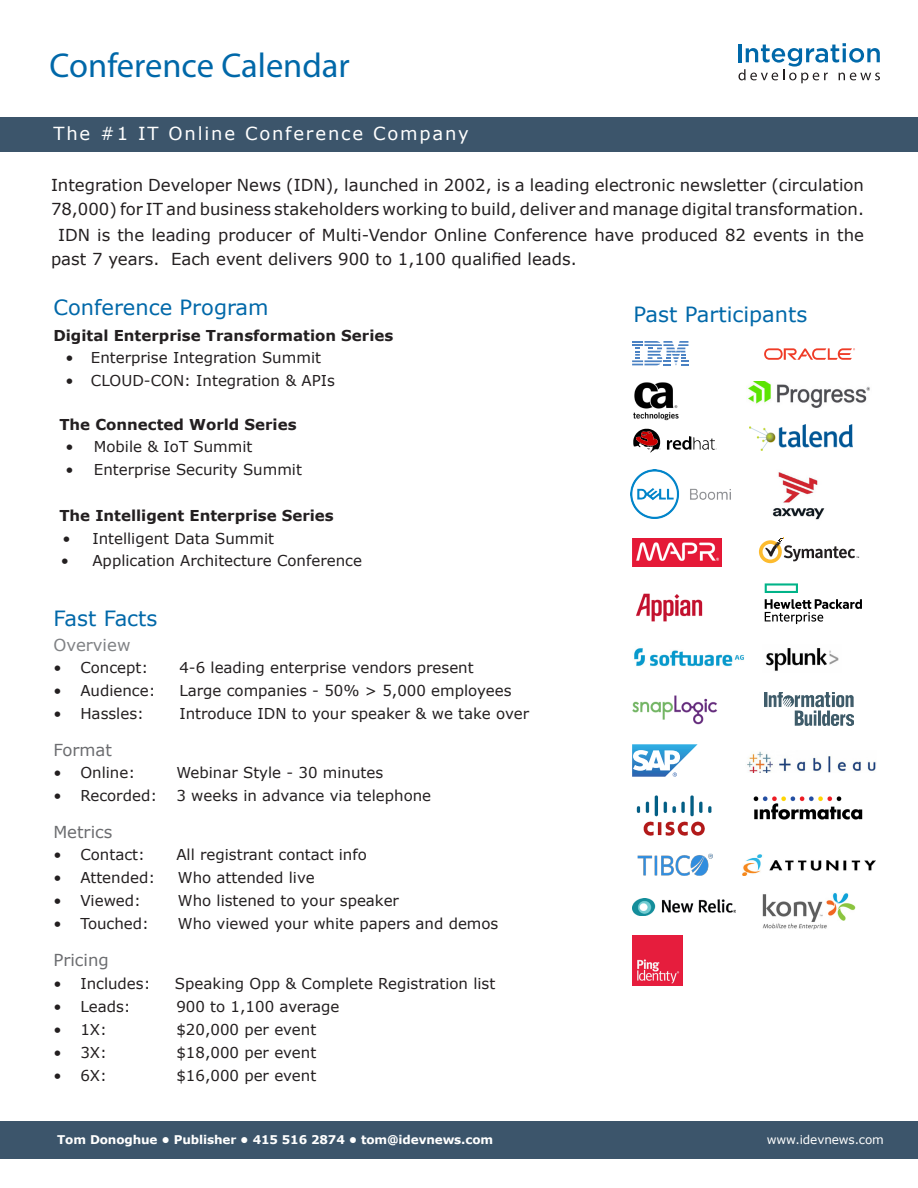
<style>
.page{position:relative;width:918px;height:1188px;background:#fff}
.page>*{position:absolute;margin:0;border:0;box-sizing:border-box;transform-origin:0 0}
.page_title{font:34.5px "Myriad Pro";color:#0068a9}
.fieldset{font:21px "Verdana";color:#0068a9}
.subheader{font:18px "Verdana";letter-spacing:.1em;color:#fff}
.intro_para{font:16.5px/24px "Verdana";color:#231f20}
.data_sheet_bullets{font:16.5px "Verdana";color:#6c6d70}
.overview_sub_header{font:16.5px "Verdana";color:#808285}
.t1{font:15px "Verdana";color:#231f20}
.program_title{font:700 15px "Verdana";color:#231f20}
.t2{font:700 12px "Verdana";letter-spacing:-.01em;color:#fff}
.t3{font:12px "Verdana";letter-spacing:-.01em;color:#fff}
</style>
<div class="page">
<div style="left:0;top:117px;width:918px;height:34px;background:#3c556b"></div>
<div style="left:0;top:1121px;width:918px;height:37px;background:#3c556b"></div>
<svg style="left:738px;top:43px;width:142px;height:40px"></svg>
<img style="left:772px;top:472px;width:53px;height:48px">
<svg style="left:632px;top:341px;width:56px;height:24px"></svg>
<svg style="left:764px;top:348px;width:91px;height:12px"></svg>
<svg style="left:667px;top:436px;width:50px;height:14px"></svg>
<svg style="left:633px;top:429px;width:27px;height:24px"></svg>
<img style="left:632px;top:935px;width:50px;height:50px">
<img style="left:748px;top:382px;width:122px;height:26px">
<svg style="left:765px;top:583px;width:33px;height:10px"></svg>
<svg style="left:765px;top:599px;width:97px;height:25px"></svg>
<svg style="left:759px;top:537px;width:100px;height:26px"></svg>
<img style="left:636px;top:593px;width:67px;height:29px">
<img style="left:632px;top:695px;width:85px;height:30px">
<svg style="left:632px;top:744px;width:66px;height:33px"></svg>
<img style="left:632px;top:539px;width:89px;height:28px">
<img style="left:766px;top:648px;width:73px;height:23px">
<img style="left:747px;top:751px;width:129px;height:21px">
<img style="left:633px;top:382px;width:46px;height:38px">
<img style="left:634px;top:648px;width:110px;height:19px">
<img style="left:764px;top:692px;width:90px;height:33px">
<img style="left:750px;top:425px;width:103px;height:26px">
<img style="left:743px;top:854px;width:132px;height:22px">
<img style="left:636px;top:795px;width:76px;height:41px">
<img style="left:762px;top:893px;width:94px;height:37px">
<img style="left:753px;top:796px;width:110px;height:24px">
<img style="left:638px;top:854px;width:75px;height:22px">
<img style="left:632px;top:899px;width:104px;height:16px">
<img style="left:630px;top:470px;width:101px;height:49px">
<p class="page_title" style="left:50px;top:44px;width:302px">Conference Calendar</p>
<p class="subheader" style="left:54px;top:121px;width:417px">The #1 IT Online Conference Company</p>
<p class="intro_para" style="left:51px;top:173px;width:815px">Integration Developer News (IDN), launched in 2002, is a leading electronic newsletter (circulation<br>78,000) for IT and business stakeholders working to build, deliver and manage digital transformation.</p>
<p class="intro_para" style="left:51px;top:223px;width:815px;text-indent:7px">IDN is the leading producer of Multi-Vendor Online Conference have produced 82 events in the past 7 years. Each event delivers 900 to 1,100 qualified leads.</p>
<p class="fieldset" style="left:633px;top:300px;width:176px">Past Participants</p>
<p class="fieldset" style="left:53px;top:293px;width:217px">Conference Program</p>
<p class="program_title" style="left:53px;top:325px;width:341px">Digital Enterprise Transformation Series</p>
<p class="t1" style="left:65px;top:348px;width:257px">• Enterprise Integration Summit</p>
<p class="t1" style="left:65px;top:370px;width:271px">• CLOUD-CON: Integration &amp; APIs</p>
<p class="program_title" style="left:59px;top:414px;width:239px">The Connected World Series</p>
<p class="t1" style="left:65px;top:437px;width:189px">• Mobile &amp; IoT Summit</p>
<p class="t1" style="left:65px;top:459px;width:238px">• Enterprise Security Summit</p>
<p class="program_title" style="left:59px;top:505px;width:276px">The Intelligent Enterprise Series</p>
<p class="t1" style="left:62px;top:528px;width:213px">• Intelligent Data Summit</p>
<p class="t1" style="left:61px;top:550px;width:303px">• Application Architecture Conference</p>
<p class="fieldset" style="left:53px;top:604px;width:106px">Fast Facts</p>
<p class="overview_sub_header" style="left:53px;top:634px;width:79px">Overview</p>
<p class="t1" style="left:53px;top:657px;width:96px">• Concept:</p>
<p class="t1" style="left:179px;top:657px;width:296px">4-6 leading enterprise vendors present</p>
<p class="t1" style="left:53px;top:680px;width:104px">• Audience:</p>
<p class="t1" style="left:179px;top:680px;width:334px">Large companies - 50% &gt; 5,000 employees</p>
<p class="t1" style="left:53px;top:703px;width:92px">• Hassles:</p>
<p class="t1" style="left:179px;top:703px;width:351px">Introduce IDN to your speaker &amp; we take over</p>
<p class="data_sheet_bullets" style="left:53px;top:738px;width:60px">Format</p>
<p class="t1" style="left:53px;top:762px;width:83px">• Online:</p>
<p class="t1" style="left:176px;top:762px;width:208px">Webinar Style - 30 minutes</p>
<p class="t1" style="left:53px;top:785px;width:105px">• Recorded:</p>
<p class="t1" style="left:176px;top:785px;width:256px">3 weeks in advance via telephone</p>
<p class="data_sheet_bullets" style="left:53px;top:820px;width:61px">Metrics</p>
<p class="t1" style="left:53px;top:844px;width:93px">• Contact:</p>
<p class="t1" style="left:176px;top:844px;width:192px">All registrant contact info</p>
<p class="t1" style="left:53px;top:867px;width:103px">• Attended:</p>
<p class="t1" style="left:178px;top:867px;width:138px">Who attended live</p>
<p class="t1" style="left:53px;top:890px;width:89px">• Viewed:</p>
<p class="t1" style="left:178px;top:890px;width:223px">Who listened to your speaker</p>
<p class="t1" style="left:53px;top:913px;width:97px">• Touched:</p>
<p class="t1" style="left:178px;top:913px;width:322px">Who viewed your white papers and demos</p>
<p class="data_sheet_bullets" style="left:53px;top:949px;width:57px">Pricing</p>
<p class="t1" style="left:53px;top:974px;width:99px">• Includes:</p>
<p class="t1" style="left:175px;top:974px;width:322px">Speaking Opp &amp; Complete Registration list</p>
<p class="t1" style="left:53px;top:997px;width:79px">• Leads:</p>
<p class="t1" style="left:176px;top:997px;width:165px">900 to 1,100 average</p>
<p class="t1" style="left:53px;top:1020px;width:55px">• 1X:</p>
<p class="t1" style="left:176px;top:1020px;width:141px">$20,000 per event</p>
<p class="t1" style="left:53px;top:1042px;width:55px">• 3X:</p>
<p class="t1" style="left:176px;top:1042px;width:141px">$18,000 per event</p>
<p class="t1" style="left:53px;top:1065px;width:55px">• 6X:</p>
<p class="t1" style="left:176px;top:1065px;width:141px">$16,000 per event</p>
<p class="t2" style="left:57px;top:1131px;width:438px">Tom Donoghue • Publisher • 415 516 2874 • tom@idevnews.com</p>
<p class="t3" style="left:767px;top:1132px;width:119px">www.idevnews.com</p>
</div>
